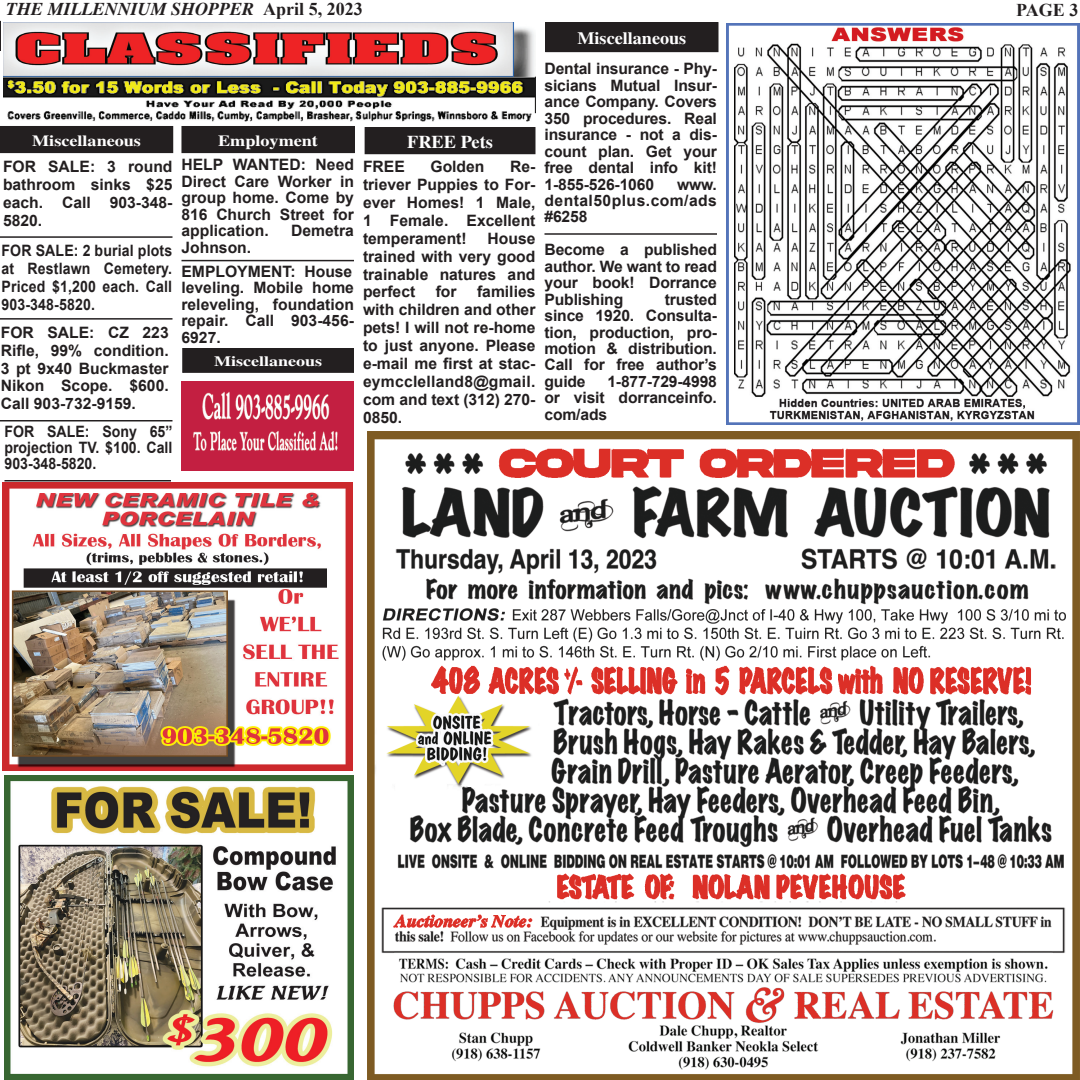
<style>
.page{position:relative;width:1080px;height:1080px;background:#fff}
.page>*{position:absolute;margin:0;border:0;box-sizing:border-box;transform-origin:0 0}
.t1{font:700 18.15px "Times";color:#fff}
.t2{font:italic 700 18px "Times New Roman";color:#231f20}
.t3{font:700 18px "Times New Roman";color:#231f20}
.t4{font:700 17.4px "Times";color:#fff;scale:1.04 1}
.t5{font:700 15.75px/16.5px "Arial";color:#231f20;text-align:justify}
.t6{font:700 15.75px/18px "Arial";color:#231f20;text-align:justify;scale:.9 1}
.t7{font:700 15.6px "Times";color:#fff;scale:1.16 1}
.t8{font:700 14.4px "Times";color:#fff;scale:1.25 1}
.s1{font-style:normal}
</style>
<div class="page">
<div style="left:183px;top:349px;width:170px;height:23px;background:#231f20"></div>
<div style="left:182px;top:348px;width:172px;height:25px;border:1px solid #231f20"></div>
<div style="left:365px;top:128px;width:170px;height:26px;background:#231f20"></div>
<div style="left:365px;top:127px;width:170px;height:27px;border:1px solid #231f20"></div>
<div style="left:182px;top:126px;width:172px;height:27px;background:#231f20"></div>
<img style="left:3px;top:22px;width:532px;height:100px">
<div style="left:546px;top:23px;width:172px;height:29px;background:#231f20"></div>
<div style="left:545px;top:22px;width:174px;height:30px;border:1px solid #231f20"></div>
<hr style="left:0;top:420px;width:172px;height:1px;background:#231f20">
<hr style="left:0;top:318px;width:172px;height:2px;background:#231f20">
<div style="left:0;top:126px;width:173px;height:27px;background:#231f20"></div>
<hr style="left:0;top:236px;width:172px;height:2px;background:#231f20">
<hr style="left:4px;top:480px;width:167px;height:1px;background:#231f20">
<img style="left:3px;top:483px;width:349px;height:287px">
<svg style="left:0;top:21px;width:1px;height:30px"></svg>
<hr style="left:182px;top:260px;width:172px;height:1px;background:#231f20">
<img style="left:4px;top:775px;width:350px;height:305px">
<img style="left:367px;top:432px;width:713px;height:648px">
<img style="left:182px;top:381px;width:172px;height:90px">
<img style="left:726px;top:24px;width:354px;height:400px">
<hr style="left:544px;top:233px;width:173px;height:2px;background:#231f20">
<p class="t2" style="left:6px;top:-2px;width:358px">THE MILLENNIUM SHOPPER <span class="s1">April 5, 2023</span></p>
<p class="t3" style="left:1016px;top:-3px;width:64px">PAGE 3</p>
<p class="t7" style="left:32px;top:131px;width:95px">Miscellaneous</p>
<p class="t5" style="left:3px;top:158px;width:171px;line-height:18px">FOR SALE: 3 round bathroom sinks $25 each. Call 903-348- 5820.</p>
<p class="t6" style="left:2px;top:242px;width:191px">FOR SALE: 2 burial plots at Restlawn Cemetery.<br>Priced $1,200 each. Call 903-348-5820.</p>
<p class="t5" style="left:1px;top:324px;width:170px;line-height:18px">FOR SALE: CZ 223<br>Rifle, 99% condition.<br>3 pt 9x40 Buckmaster Nikon Scope. $600.<br>Call 903-732-9159.</p>
<p class="t6" style="left:4px;top:424px;width:188px;line-height:15.8px">FOR SALE: Sony 65” projection TV. $100. Call 903-348-5820.</p>
<p class="t7" style="left:218px;top:131px;width:88px">Employment</p>
<p class="t5" style="left:182px;top:157px;width:174px">HELP WANTED: Need Direct Care Worker in group home. Come by 816 Church Street for application.</p>
<p class="t5" style="left:291px;top:223px;width:64px">Demetra</p>
<p class="t5" style="left:182px;top:239px;width:71px">Johnson.</p>
<p class="t5" style="left:182px;top:264px;width:174px">EMPLOYMENT: House leveling. Mobile home releveling, foundation repair. Call 903-456- 6927.</p>
<p class="t8" style="left:214px;top:353px;width:88px">Miscellaneous</p>
<p class="t1" style="left:407px;top:131px;width:87px">FREE Pets</p>
<p class="t5" style="left:363px;top:159px;width:43px">FREE</p>
<p class="t5" style="left:431px;top:159px;width:56px">Golden</p>
<p class="t5" style="left:363px;top:158px;width:174px;line-height:18px;text-indent:147px">Re&shy;triever Puppies to For&shy;ever Homes! 1 Male, 1 Female. Excellent temperament!</p>
<p class="t5" style="left:363px;top:230px;width:174px;line-height:18px;text-indent:125px">House trained with very good trainable natures and perfect</p>
<p class="t5" style="left:363px;top:283px;width:174px;line-height:18px;text-indent:114px">families with children and other pets! I will not re-home to just anyone. Please e-mail me first at stac&shy;eymcclelland8@gmail. com and text (312) 270- 0850.</p>
<p class="t5" style="left:436px;top:284px;width:22px">for</p>
<p class="t4" style="left:577px;top:28px;width:106px">Miscellaneous</p>
<p class="t5" style="left:544px;top:61px;width:174px">Dental insurance - Phy&shy;sicians Mutual Insur&shy;ance Company. Covers 350 procedures. Real insurance - not a dis&shy;count plan. Get your free dental info kit!<br>1-855-526-1060</p>
<p class="t5" style="left:544px;top:176px;width:174px;text-indent:133px">www. dental50plus.com/ads #6258</p>
<p class="t5" style="left:544px;top:242px;width:174px">Become a published author. We want to read your book! Dorrance Publishing</p>
<p class="t5" style="left:544px;top:291px;width:174px;text-indent:120px">trusted since 1920. Consulta&shy;tion, production, pro&shy;motion &amp; distribution.<br>Call for free author’s guide</p>
<p class="t5" style="left:544px;top:374px;width:174px;text-indent:63px">1-877-729-4998 or visit dorranceinfo. com/ads</p>
</div>
